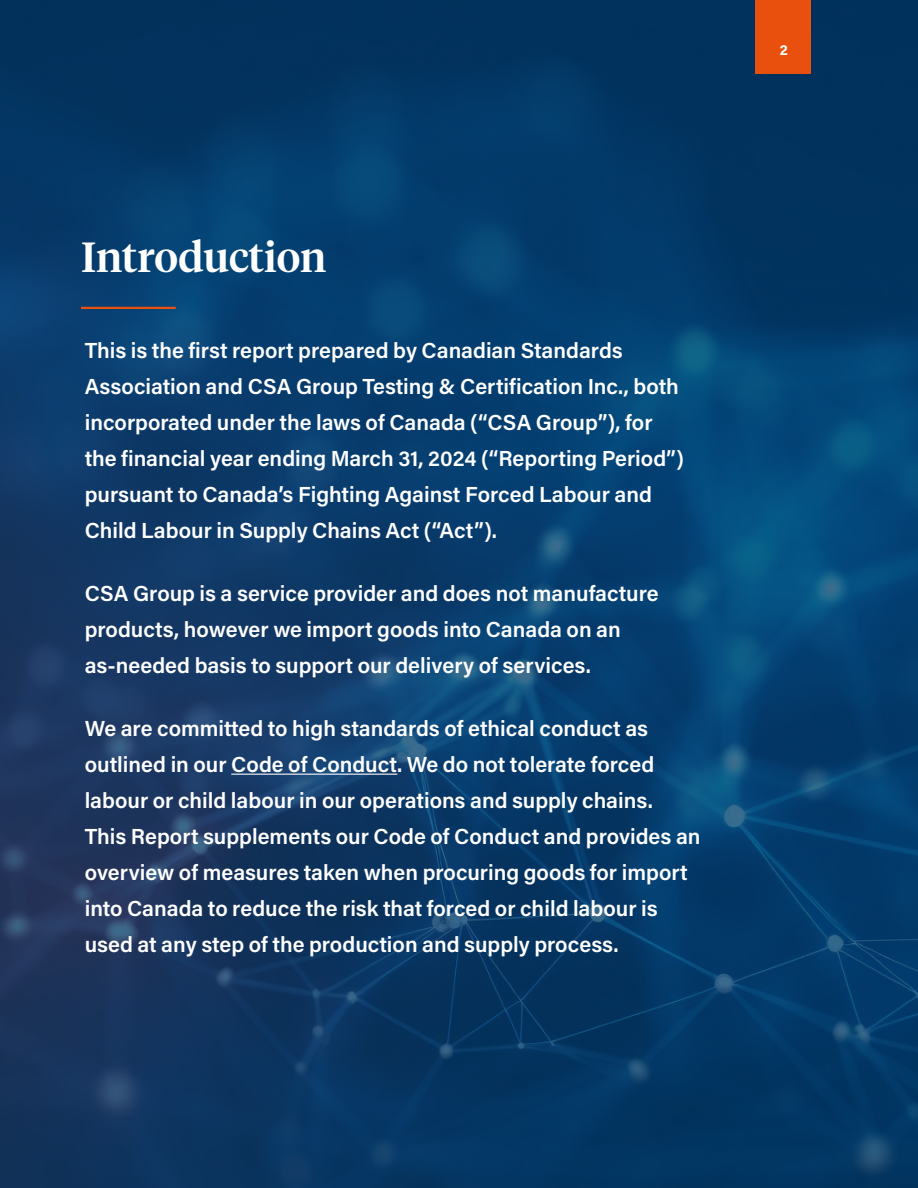
<style>
.page{position:relative;width:918px;height:1188px;background:#fff}
.page>*{position:absolute;margin:0;border:0;box-sizing:border-box;transform-origin:0 0}
.t1{font:500 42px "Tiempos Headline";color:#fff}
.BODY_COPY__JUSTIFIED{font:600 21.75px/36px "Acumin Pro";color:#fff}
.t2{font:700 14.7px "Acumin Pro";color:#fff}
</style>
<div class="page">
<img style="left:0;top:0;width:918px;height:1188px">
<hr style="left:81px;top:307px;width:95px;height:2px;background:#e9500e">
<hr style="left:231px;top:774px;width:166px;height:1px;background:#fff">
<div style="left:756px;top:0;width:55px;height:73px;background:#e9500e"></div>
<h2 class="t1" style="left:81px;top:228px;width:247px">Introduction</h2>
<p class="BODY_COPY__JUSTIFIED" style="left:85px;top:331px;width:601px">This is the first report prepared by Canadian Standards Association and CSA Group Testing &amp; Certification Inc., both incorporated under the laws of Canada (“CSA Group”), for the financial year ending March 31, 2024 (“Reporting Period”) pursuant to Canada’s Fighting Against Forced Labour and Child Labour in Supply Chains Act (“Act”).</p>
<p class="BODY_COPY__JUSTIFIED" style="left:85px;top:574px;width:575px">CSA Group is a service provider and does not manufacture products, however we import goods into Canada on an as-needed basis to support our delivery of services.</p>
<p class="BODY_COPY__JUSTIFIED" style="left:85px;top:709px;width:617px">We are committed to high standards of ethical conduct as outlined in our Code of Conduct. We do not tolerate forced labour or child labour in our operations and supply chains.<br>This Report supplements our Code of Conduct and provides an overview of measures taken when procuring goods for import into Canada to reduce the risk that forced or child labour is used at any step of the production and supply process.</p>
<p class="t2" style="left:780px;top:39px;width:10px">2</p>
</div>
